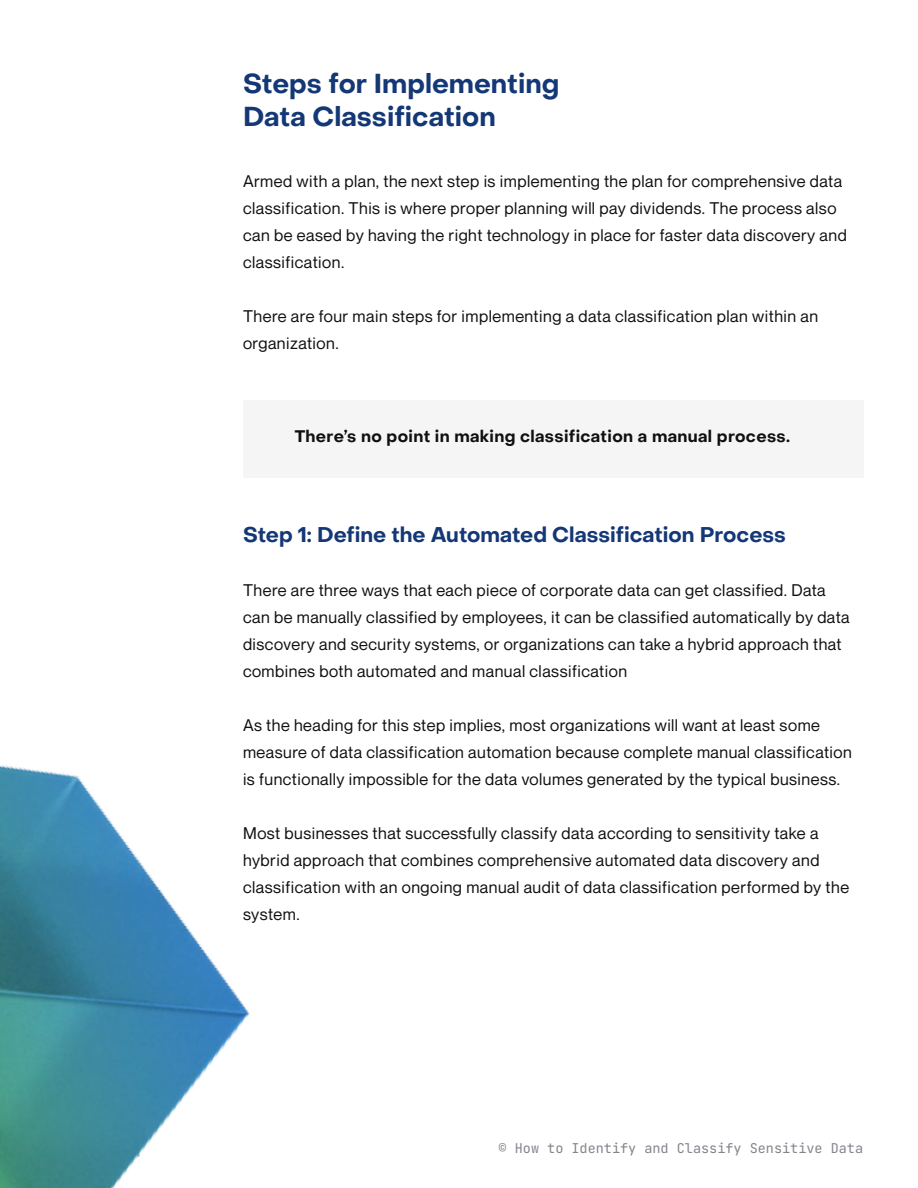
<style>
.page{position:relative;width:918px;height:1188px;background:#fff}
.page>*{position:absolute;margin:0;border:0;box-sizing:border-box;transform-origin:0 0}
.t1{font:700 27px/32.4px "PP Object Sans";color:#143776}
.t2{font:700 21px "PP Object Sans";color:#143776}
.t3{font:16.5px/27px "Neue Montreal";letter-spacing:.03em;color:#101010}
.t4{font:700 16.5px "PP Object Sans";letter-spacing:.02em;color:#101010}
.t5{font:13.5px "Jet Brains Mono";color:#83858c}
</style>
<div class="page">
<div style="left:243px;top:400px;width:621px;height:77px;background:#f5f5f5"></div>
<img style="left:0;top:765px;width:250px;height:423px">
<h1 class="t1" style="left:243px;top:68px;width:318px">Steps for Implementing<br>Data Classification</h1>
<p class="t3" style="left:243px;top:168px;width:605px">Armed with a plan, the next step is implementing the plan for comprehensive data classification. This is where proper planning will pay dividends. The process also can be eased by having the right technology in place for faster data discovery and classification.</p>
<p class="t3" style="left:243px;top:303px;width:577px">There are four main steps for implementing a data classification plan within an organization.</p>
<p class="t4" style="left:295px;top:426px;width:497px">There’s no point in making classification a manual process.</p>
<p class="t2" style="left:243px;top:522px;width:544px">Step 1: Define the Automated Classification Process</p>
<p class="t3" style="left:243px;top:577px;width:608px">There are three ways that each piece of corporate data can get classified. Data can be manually classified by employees, it can be classified automatically by data discovery and security systems, or organizations can take a hybrid approach that combines both automated and manual classification</p>
<p class="t3" style="left:243px;top:712px;width:610px">As the heading for this step implies, most organizations will want at least some measure of data classification automation because complete manual classification is functionally impossible for the data volumes generated by the typical business.</p>
<p class="t3" style="left:243px;top:820px;width:608px">Most businesses that successfully classify data according to sensitivity take a hybrid approach that combines comprehensive automated data discovery and classification with an ongoing manual audit of data classification performed by the system.</p>
<p class="t5" style="left:499px;top:1140px;width:366px">© How to Identify and Classify Sensitive Data</p>
</div>
